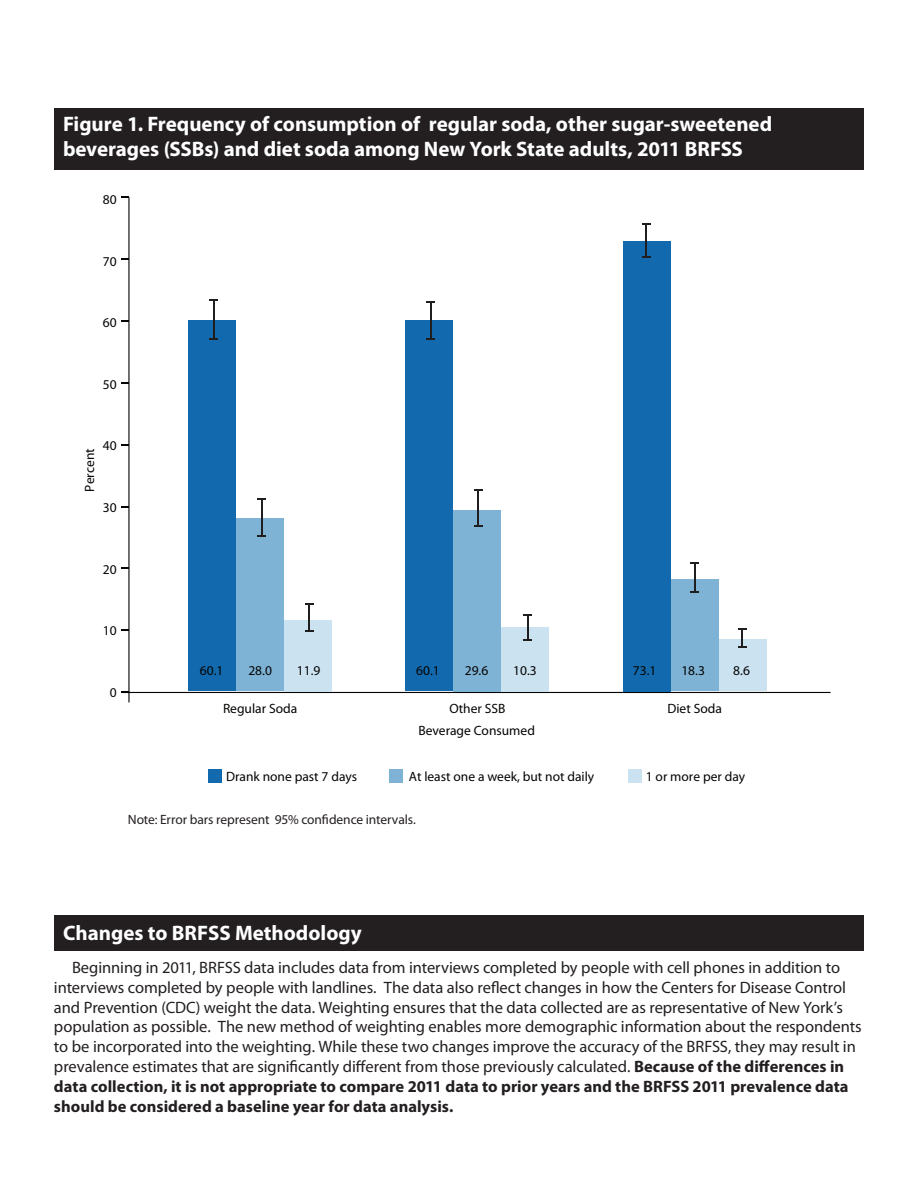
<style>
.page{position:relative;width:918px;height:1188px;background:#fff}
.page>*{position:absolute;margin:0;border:0;box-sizing:border-box;transform-origin:0 0}
.t1{font:700 21px/25.2px "Myriad Pro";color:#fff}
.t2{font:16.5px/19.8px "Myriad Pro";letter-spacing:-.005em;color:#231f20}
.t3{font:13.5px "Myriad Pro";color:#040503}
.t4{font:13.5px "Myriad Pro";letter-spacing:-.005em;color:#231f20}
.s1{font-weight:700}
</style>
<div class="page">
<div style="left:54px;top:108px;width:810px;height:61px;background:#231f20"></div>
<div style="left:54px;top:915px;width:810px;height:36px;background:#231f20"></div>
<hr style="left:128px;top:197px;width:2px;height:505px;background:#040503">
<hr style="left:121px;top:692px;width:710px;height:1px;background:#040503">
<svg style="left:121px;top:258px;width:7px;height:2px"></svg>
<div style="left:208px;top:769px;width:14px;height:14px;background:#1269ae"></div>
<div style="left:390px;top:769px;width:13px;height:14px;background:#7fb3d6"></div>
<div style="left:628px;top:769px;width:14px;height:14px;background:#cbe2f0"></div>
<div style="left:188px;top:321px;width:48px;height:370px;background:#1269ae"></div>
<div style="left:236px;top:519px;width:48px;height:172px;background:#7fb3d6"></div>
<div style="left:284px;top:620px;width:48px;height:71px;background:#cbe2f0"></div>
<hr style="left:213px;top:300px;width:1px;height:39px;background:#201d1e">
<hr style="left:261px;top:499px;width:1px;height:37px;background:#201d1e">
<svg style="left:258px;top:498px;width:8px;height:2px"></svg>
<svg style="left:305px;top:603px;width:8px;height:28px"></svg>
<div style="left:406px;top:321px;width:47px;height:370px;background:#1269ae"></div>
<div style="left:454px;top:510px;width:47px;height:181px;background:#7fb3d6"></div>
<div style="left:502px;top:627px;width:47px;height:64px;background:#cbe2f0"></div>
<hr style="left:430px;top:302px;width:1px;height:37px;background:#201d1e">
<hr style="left:478px;top:490px;width:1px;height:36px;background:#201d1e">
<svg style="left:523px;top:614px;width:9px;height:26px"></svg>
<div style="left:623px;top:241px;width:47px;height:450px;background:#1269ae"></div>
<div style="left:671px;top:580px;width:47px;height:111px;background:#7fb3d6"></div>
<div style="left:719px;top:639px;width:47px;height:52px;background:#cbe2f0"></div>
<hr style="left:645px;top:224px;width:2px;height:33px;background:#201d1e">
<svg style="left:691px;top:562px;width:8px;height:31px"></svg>
<svg style="left:738px;top:628px;width:8px;height:19px"></svg>
<p class="t1" style="left:63px;top:111px;width:711px">Figure 1. Frequency of consumption of regular soda, other sugar-sweetened beverages (SSBs) and diet soda among New York State adults, 2011 BRFSS</p>
<p class="t3" style="left:103px;top:192px;width:15px">80</p>
<p class="t3" style="left:103px;top:254px;width:15px">70</p>
<p class="t3" style="left:103px;top:315px;width:15px">60</p>
<p class="t3" style="left:103px;top:377px;width:15px">50</p>
<p class="t3" style="left:82px;top:492px;width:45px;rotate:-90deg">Percent</p>
<p class="t3" style="left:103px;top:438px;width:15px">40</p>
<p class="t3" style="left:103px;top:500px;width:15px">30</p>
<p class="t3" style="left:103px;top:562px;width:15px">20</p>
<p class="t3" style="left:103px;top:623px;width:15px">10</p>
<p class="t3" style="left:110px;top:685px;width:8px">0</p>
<p class="t3" style="left:200px;top:663px;width:25px">60.1</p>
<p class="t3" style="left:248px;top:663px;width:25px">28.0</p>
<p class="t3" style="left:297px;top:663px;width:25px">11.9</p>
<p class="t3" style="left:223px;top:702px;width:76px">Regular Soda</p>
<p class="t3" style="left:416px;top:663px;width:25px">60.1</p>
<p class="t3" style="left:465px;top:663px;width:25px">29.6</p>
<p class="t3" style="left:513px;top:663px;width:25px">10.3</p>
<p class="t3" style="left:449px;top:702px;width:57px">Other SSB</p>
<p class="t3" style="left:418px;top:723px;width:118px">Beverage Consumed</p>
<p class="t3" style="left:633px;top:663px;width:25px">73.1</p>
<p class="t3" style="left:681px;top:663px;width:25px">18.3</p>
<p class="t3" style="left:733px;top:663px;width:18px">8.6</p>
<p class="t3" style="left:667px;top:701px;width:56px">Diet Soda</p>
<p class="t3" style="left:226px;top:769px;width:133px">Drank none past 7 days</p>
<p class="t3" style="left:409px;top:769px;width:187px">At least one a week, but not daily</p>
<p class="t3" style="left:646px;top:769px;width:101px">1 or more per day</p>
<p class="t4" style="left:128px;top:812px;width:290px">Note: Error bars represent 95% confidence intervals.</p>
<p class="t1" style="left:63px;top:920px;width:300px">Changes to BRFSS Methodology</p>
<p class="t2" style="left:54px;top:958px;width:809px;text-indent:18px">Beginning in 2011, BRFSS data includes data from interviews completed by people with cell phones in addition to interviews completed by people with landlines. The data also reflect changes in how the Centers for Disease Control and Prevention (CDC) weight the data. Weighting ensures that the data collected are as representative of New York’s population as possible. The new method of weighting enables more demographic information about the respondents to be incorporated into the weighting. While these two changes improve the accuracy of the BRFSS, they may result in prevalence estimates that are significantly different from those previously calculated. <span class="s1">Because of the differences in data collection, it is not appropriate to compare 2011 data to prior years and the BRFSS 2011 prevalence data should be considered a baseline year for data analysis.</span></p>
</div>
